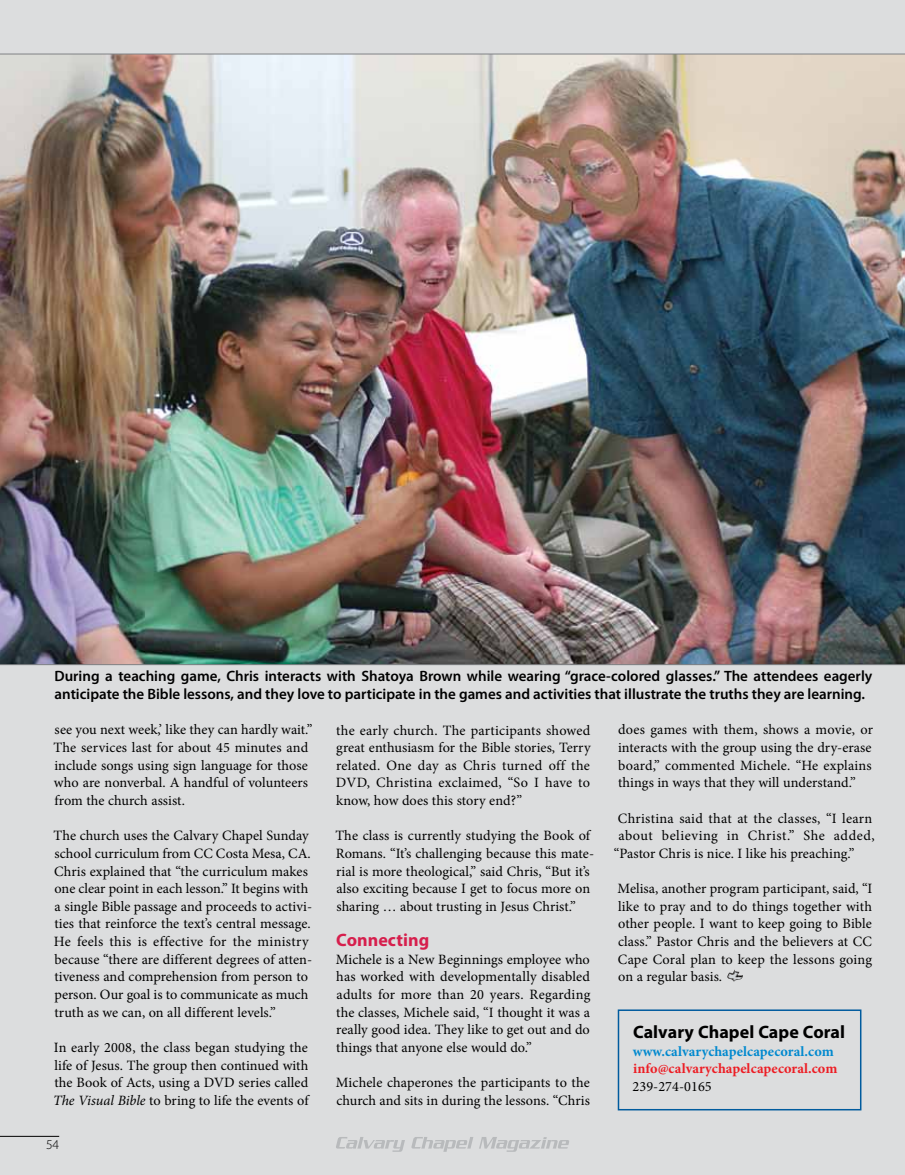
<style>
.page{position:relative;width:905px;height:1175px;background:#fff}
.page>*{position:absolute;margin:0;border:0;box-sizing:border-box;transform-origin:0 0}
.t1{font:700 18px "Myriad Pro";letter-spacing:.005em;color:#000}
.t2{font:700 18px "Myriad Pro";letter-spacing:.005em;color:#d61f4d}
.t3{font:600 15px/18px "Myriad Pro";color:#000}
.t4{font:14.25px/17.7px "Minion Pro";letter-spacing:.005em;color:#000;text-align:justify}
.t5{font:14.25px "Minion Pro";letter-spacing:.04em;color:#000}
.t6{font:700 14.25px "Minion Pro";letter-spacing:.005em;color:#ed1d24}
.t7{font:700 14.25px "Minion Pro";letter-spacing:.005em;color:#0089cf}
.t8{font:300 13.5px "Myriad Pro";color:#000}
.s1{font-style:italic}
</style>
<div class="page">
<div style="left:0;top:0;width:904px;height:1174px;background:#dcddde"></div>
<img style="left:727px;top:969px;width:16px;height:13px">
<div style="left:617px;top:1009px;width:244px;height:101px;border:2px solid #005b9e"></div>
<img style="left:0;top:54px;width:904px;height:611px">
<hr style="left:0;top:1136px;width:59px;height:1px;background:#000">
<svg style="left:336px;top:1137px;width:233px;height:14px"></svg>
<p class="t3" style="left:54px;top:667px;width:819px">During a teaching game, Chris interacts with Shatoya Brown while wearing “grace-colored glasses.” The attendees eagerly anticipate the Bible lessons, and they love to participate in the games and activities that illustrate the truths they are learning.</p>
<p class="t4" style="left:53px;top:721px;width:260px;text-align:left">see you next week,’ like they can hardly wait.” The services last for about 45 minutes and include songs using sign language for those who are nonverbal. A handful of volunteers from the church assist.</p>
<p class="t4" style="left:53px;top:827px;width:260px;text-align:left">The church uses the Calvary Chapel Sunday school curriculum from CC Costa Mesa, CA.<br>Chris explained that “the curriculum makes one clear point in each lesson.” It begins with a single Bible passage and proceeds to activi&shy;ties that reinforce the text’s central message.<br>He feels this is effective for the ministry because “there are different degrees of atten&shy;tiveness and comprehension from person to person. Our goal is to communicate as much truth as we can, on all different levels.”</p>
<p class="t4" style="left:53px;top:1038px;width:257px">In early 2008, the class began studying the life of Jesus. The group then continued with the Book of Acts, using a DVD series called <span class="s1">The Visual Bible</span> to bring to life the events of</p>
<p class="t8" style="left:46px;top:1136px;width:15px">54</p>
<p class="t4" style="left:336px;top:721px;width:256px">the early church. The participants showed great enthusiasm for the Bible stories, Terry related. One day as Chris turned off the DVD, Christina exclaimed, “So I have to know, how does this story end?”</p>
<p class="t4" style="left:335px;top:827px;width:260px;text-align:left">The class is currently studying the Book of Romans. “It’s challenging because this mate&shy;rial is more theological,” said Chris, “But it’s also exciting because I get to focus more on sharing … about trusting in Jesus Christ.”</p>
<p class="t2" style="left:336px;top:928px;width:95px">Connecting</p>
<p class="t4" style="left:336px;top:950px;width:256px">Michele is a New Beginnings employee who has worked with developmentally disabled adults for more than 20 years. Regarding the classes, Michele said, “I thought it was a really good idea. They like to get out and do things that anyone else would do.”</p>
<p class="t4" style="left:336px;top:1073px;width:256px">Michele chaperones the participants to the church and sits in during the lessons. “Chris</p>
<p class="t4" style="left:618px;top:721px;width:256px">does games with them, shows a movie, or interacts with the group using the dry-erase board,” commented Michele. “He explains things in ways that they will understand.”</p>
<p class="t4" style="left:618px;top:809px;width:256px">Christina said that at the classes, “I learn</p>
<p class="t5" style="left:618px;top:826px;width:258px">about believing in Christ.” She added,</p>
<p class="t4" style="left:614px;top:844px;width:242px">“Pastor Chris is nice. I like his preaching.”</p>
<p class="t4" style="left:617px;top:879px;width:256px">Melisa, another program participant, said, “I like to pray and to do things together with other people. I want to keep going to Bible class.” Pastor Chris and the believers at CC Cape Coral plan to keep the lessons going on a regular basis.</p>
<p class="t1" style="left:633px;top:1020px;width:213px">Calvary Chapel Cape Coral</p>
<p class="t7" style="left:632px;top:1041px;width:202px">www.calvarychapelcapecoral.com</p>
<p class="t6" style="left:633px;top:1058px;width:206px">info@calvarychapelcapecoral.com</p>
<p class="t4" style="left:632px;top:1077px;width:81px">239-274-0165</p>
</div>
